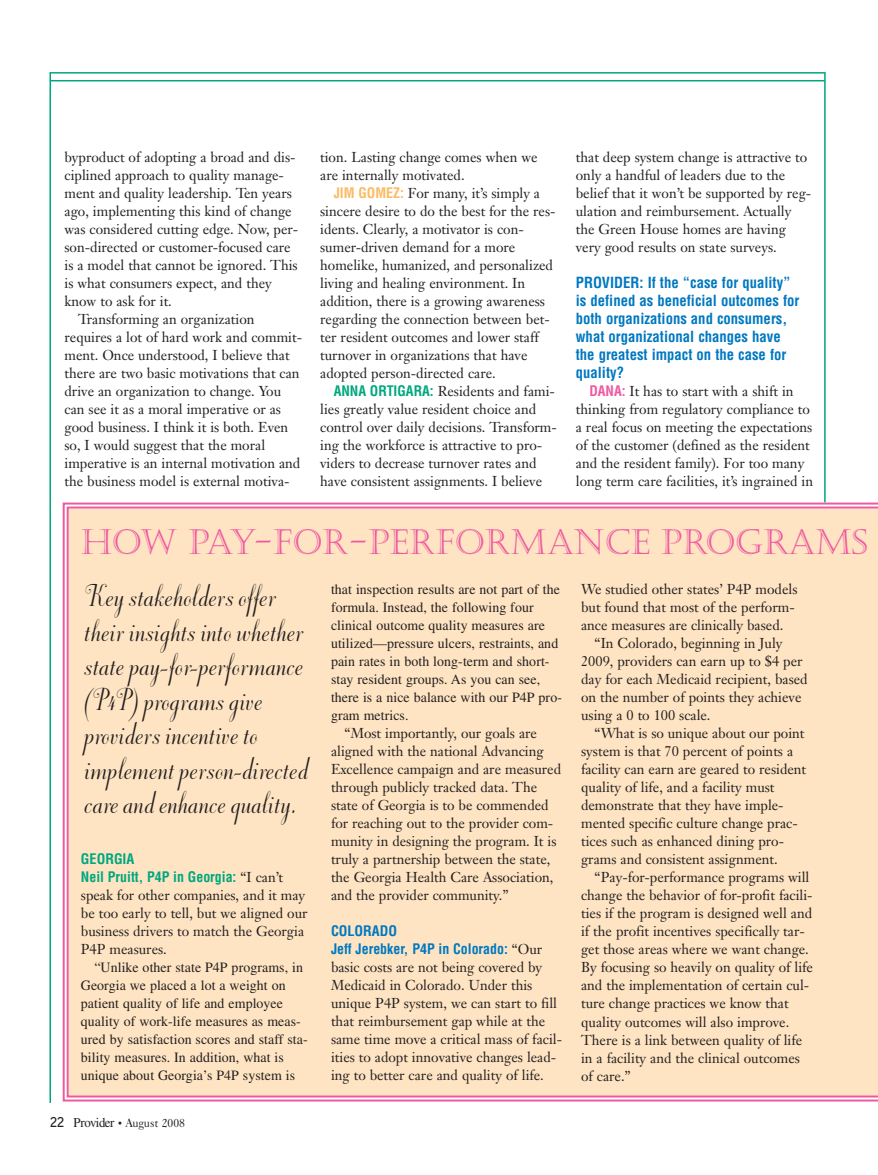
<style>
.page{position:relative;width:878px;height:1175px;background:#fff}
.page>*{position:absolute;margin:0;border:0;box-sizing:border-box;transform-origin:0 0}
.t1{font:37.65px/34.5px "Dorchester Script";color:#231f20}
.t2{font:34.5px "Castellar";letter-spacing:.005em;color:#ef59a1}
.t3{font:700 condensed 15px/18px "Helvetica";color:#0078c0}
.t4{font:14.1px/18px "Janson Text";color:#231f20}
.t5{font:14.1px/18px "Times";letter-spacing:.005em;color:#231f20}
.t6{font:700 condensed 14.1px/18px "Helvetica";color:#0078c0}
.t7{font:700 condensed 14.1px/18px "Helvetica";color:#00a77e}
.t8{font:12px "Caslon 540 BT";color:#231f20;scale:.95 1}
.s1{font-family:"Helvetica";font-weight:700;font-stretch:condensed;color:#fcba61}
.s2{font-family:"Helvetica";font-weight:700;font-stretch:condensed;color:#00a77e}
.s3{font-family:"Helvetica";font-weight:700;font-stretch:condensed;color:#ef59a1}
.s4{font-family:"Janson Text";font-weight:400;font-stretch:normal;color:#231f20}
.s5{font-family:"Bell Gothic";font-weight:700;font-size:13.5px}
.s6{font-family:"Times";font-size:13.5px}
.s7{font-size:10.5px}
</style>
<div class="page">
<hr style="left:824px;top:72px;width:1px;height:430px;background:#00a77e">
<hr style="left:50px;top:72px;width:774px;height:2px;background:#00a77e">
<hr style="left:50px;top:80px;width:774px;height:1px;background:#00a77e">
<hr style="left:49px;top:72px;width:2px;height:1030px;background:#00a77e">
<div style="left:67px;top:506px;width:811px;height:591px;background:#fee4c2"></div>
<p class="t4" style="left:64px;top:150px;width:232px">byproduct of adopting a broad and dis-</p>
<p class="t4" style="left:64px;top:168px;width:221px">ciplined approach to quality manage-</p>
<p class="t4" style="left:64px;top:186px;width:229px">ment and quality leadership. Ten years</p>
<p class="t4" style="left:64px;top:204px;width:229px">ago, implementing this kind of change</p>
<p class="t4" style="left:64px;top:222px;width:235px">was considered cutting edge. Now, per-</p>
<p class="t4" style="left:64px;top:240px;width:228px">son-directed or customer-focused care</p>
<p class="t4" style="left:64px;top:258px;width:235px">is a model that cannot be ignored. This</p>
<p class="t4" style="left:64px;top:276px;width:209px">is what consumers expect, and they</p>
<p class="t4" style="left:64px;top:294px;width:109px">know to ask for it.</p>
<p class="t4" style="left:78px;top:312px;width:178px">Transforming an organization</p>
<p class="t4" style="left:64px;top:330px;width:239px">requires a lot of hard work and commit-</p>
<p class="t4" style="left:64px;top:348px;width:227px">ment. Once understood, I believe that</p>
<p class="t4" style="left:64px;top:366px;width:237px">there are two basic motivations that can</p>
<p class="t4" style="left:64px;top:384px;width:218px">drive an organization to change. You</p>
<p class="t4" style="left:64px;top:402px;width:218px">can see it as a moral imperative or as</p>
<p class="t4" style="left:64px;top:420px;width:225px">good business. I think it is both. Even</p>
<p class="t4" style="left:64px;top:438px;width:202px">so, I would suggest that the moral</p>
<p class="t4" style="left:64px;top:456px;width:237px">imperative is an internal motivation and</p>
<p class="t4" style="left:64px;top:474px;width:226px">the business model is external motiva-</p>
<p class="t4" style="left:320px;top:150px;width:219px">tion. Lasting change comes when we are internally motivated.</p>
<p class="t4" style="left:320px;top:186px;width:237px;text-indent:13px"><span class="s1">JIM GOMEZ:</span> For many, it’s simply a sincere desire to do the best for the res&shy;idents. Clearly, a motivator is con&shy;sumer-driven demand for a more homelike, humanized, and personalized living and healing environment. In addition, there is a growing awareness regarding the connection between bet&shy;ter resident outcomes and lower staff turnover in organizations that have adopted person-directed care.</p>
<p class="t4" style="left:320px;top:384px;width:238px;text-indent:14px"><span class="s2">ANNA ORTIGARA:</span> Residents and fami&shy;lies greatly value resident choice and control over daily decisions. Transform&shy;ing the workforce is attractive to pro&shy;viders to decrease turnover rates and have consistent assignments. I believe</p>
<p class="t4" style="left:576px;top:150px;width:237px">that deep system change is attractive to only a handful of leaders due to the belief that it won’t be supported by reg&shy;ulation and reimbursement. Actually the Green House homes are having very good results on state surveys.</p>
<p class="t3" style="left:576px;top:274px;width:225px">PROVIDER: If the “case for quality” is defined as beneficial outcomes for both organizations and consumers, what organizational changes have the greatest impact on the case for quality?</p>
<p class="t4" style="left:576px;top:384px;width:239px;text-indent:14px"><span class="s3">DANA:</span> It has to start with a shift in thinking from regulatory compliance to a real focus on meeting the expectations of the customer (defined as the resident and the resident family). For too many long term care facilities, it’s ingrained in</p>
<h2 class="t2" style="left:81px;top:522px;width:788px">HOW PAY-FOR-PERFORMANCE PROGRAMS</h2>
<h1 class="t1" style="left:83px;top:575px;width:225px">Key stakeholders offer their insights into whether state pay-for-performance (P4P) programs give providers incentive to implement person-directed care and enhance quality.</h1>
<p class="t4" style="left:581px;top:582px;width:218px">We studied other states’ P4P models</p>
<p class="t4" style="left:581px;top:600px;width:215px">but found that most of the perform-</p>
<p class="t4" style="left:581px;top:618px;width:204px">ance measures are clinically based.</p>
<p class="t4" style="left:594px;top:636px;width:189px">“In Colorado, beginning in July</p>
<p class="t4" style="left:581px;top:654px;width:223px">2009, providers can earn up to $4 per</p>
<p class="t4" style="left:581px;top:672px;width:228px">day for each Medicaid recipient, based</p>
<p class="t4" style="left:581px;top:690px;width:222px">on the number of points they achieve</p>
<p class="t4" style="left:581px;top:708px;width:131px">using a 0 to 100 scale.</p>
<p class="t4" style="left:594px;top:726px;width:211px">“What is so unique about our point</p>
<p class="t4" style="left:581px;top:744px;width:214px">system is that 70 percent of points a</p>
<p class="t4" style="left:581px;top:762px;width:226px">facility can earn are geared to resident</p>
<p class="t4" style="left:581px;top:780px;width:195px">quality of life, and a facility must</p>
<p class="t4" style="left:581px;top:798px;width:204px">demonstrate that they have imple-</p>
<p class="t4" style="left:581px;top:816px;width:218px">mented specific culture change prac-</p>
<p class="t4" style="left:581px;top:834px;width:204px">tices such as enhanced dining pro-</p>
<p class="t4" style="left:581px;top:852px;width:198px">grams and consistent assignment.</p>
<p class="t4" style="left:594px;top:870px;width:216px">“Pay-for-performance programs will</p>
<p class="t4" style="left:581px;top:888px;width:233px">change the behavior of for-profit facili-</p>
<p class="t4" style="left:581px;top:906px;width:233px">ties if the program is designed well and</p>
<p class="t4" style="left:581px;top:924px;width:225px">if the profit incentives specifically tar-</p>
<p class="t4" style="left:581px;top:942px;width:229px">get those areas where we want change.</p>
<p class="t4" style="left:581px;top:960px;width:233px">By focusing so heavily on quality of life</p>
<p class="t4" style="left:581px;top:978px;width:230px">and the implementation of certain cul-</p>
<p class="t4" style="left:581px;top:996px;width:209px">ture change practices we know that</p>
<p class="t4" style="left:581px;top:1014px;width:210px">quality outcomes will also improve.</p>
<p class="t4" style="left:581px;top:1032px;width:223px">There is a link between quality of life</p>
<p class="t4" style="left:581px;top:1050px;width:220px">in a facility and the clinical outcomes</p>
<p class="t4" style="left:581px;top:1068px;width:51px">of care.”</p>
<p class="t5" style="left:331px;top:582px;width:232px">that inspection results are not part of the formula. Instead, the following four clinical outcome quality measures are utilized—pressure ulcers, restraints, and pain rates in both long-term and short&shy;stay resident groups. As you can see, there is a nice balance with our P4P pro&shy;gram metrics.</p>
<p class="t4" style="left:331px;top:726px;width:232px;text-indent:14px">“Most importantly, our goals are aligned with the national Advancing Excellence campaign and are measured through publicly tracked data. The state of Georgia is to be commended for reaching out to the provider com&shy;munity in designing the program. It is truly a partnership between the state, the Georgia Health Care Association, and the provider community.”</p>
<p class="t6" style="left:331px;top:922px;width:213px">COLORADO<br>Jeff Jerebker, P4P in Colorado: <span class="s4">“Our</span></p>
<p class="t4" style="left:331px;top:960px;width:232px">basic costs are not being covered by Medicaid in Colorado. Under this unique P4P system, we can start to fill that reimbursement gap while at the same time move a critical mass of facil&shy;ities to adopt innovative changes lead&shy;ing to better care and quality of life.</p>
<p class="t7" style="left:81px;top:850px;width:204px">GEORGIA<br>Neil Pruitt, P4P in Georgia: <span class="s4">“I can’t</span></p>
<p class="t4" style="left:81px;top:888px;width:228px">speak for other companies, and it may be too early to tell, but we aligned our business drivers to match the Georgia<br>P4P measures.</p>
<p class="t5" style="left:81px;top:960px;width:228px;text-indent:14px">“Unlike other state P4P programs, in Georgia we placed a lot a weight on patient quality of life and employee quality of work-life measures as meas&shy;ured by satisfaction scores and staff sta&shy;bility measures. In addition, what is unique about Georgia’s P4P system is</p>
<p class="t8" style="left:50px;top:1118px;width:143px"><span class="s5">22</span> <span class="s6">Provider</span> <span class="s7">•</span> August 2008</p>
</div>
